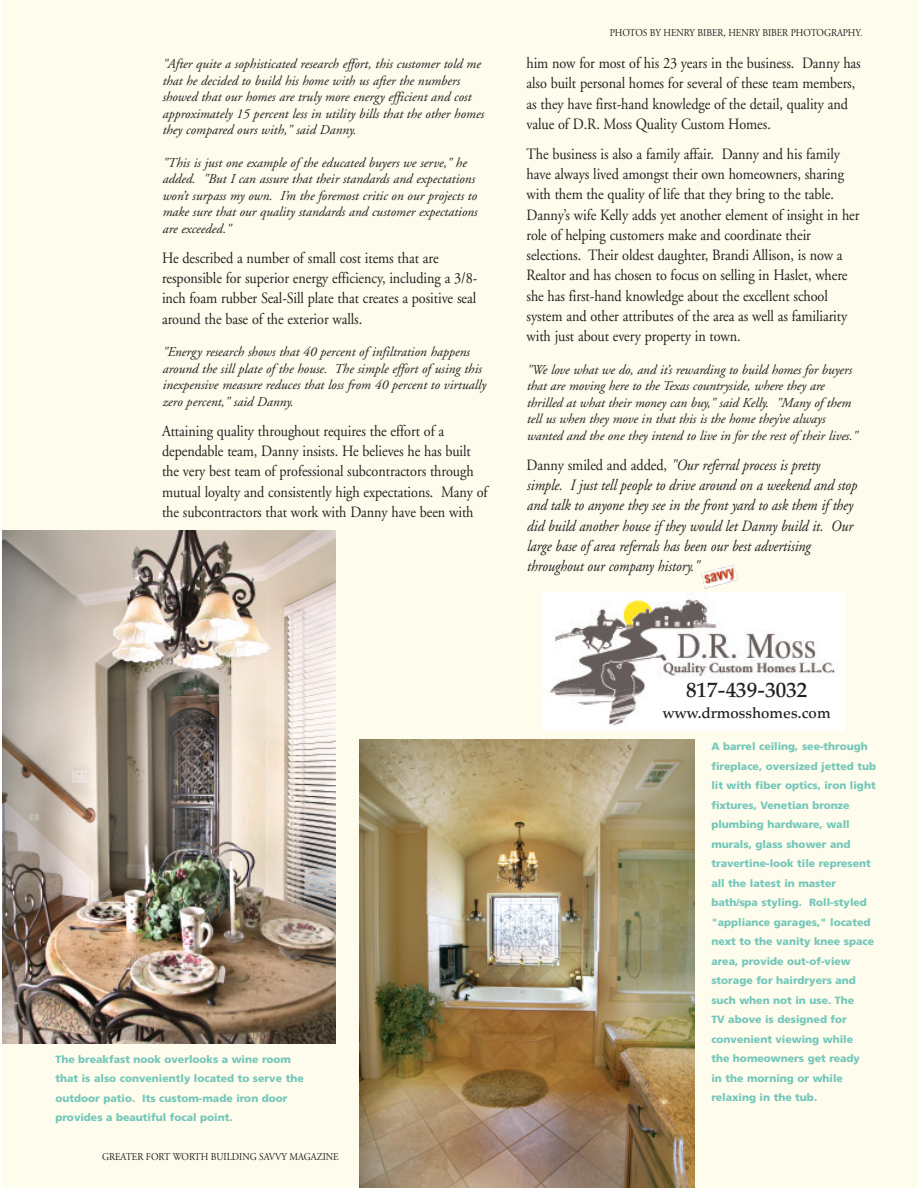
<style>
.page{position:relative;width:918px;height:1188px;background:#fff}
.page>*{position:absolute;margin:0;border:0;box-sizing:border-box;transform-origin:0 0}
.t1{font:500 21px "Palatino";color:#231f20}
.t2{font:15.75px/20.2px "Adobe Garamond";letter-spacing:-.005em;color:#231f20;scale:.9 1}
.t3{font:italic 15.75px/20.2px "Adobe Garamond";letter-spacing:-.005em;color:#231f20;scale:.9 1}
.t4{font:500 15px "Palatino";color:#231f20}
.t5{font:italic 13.5px/16.5px "Adobe Garamond";color:#231f20}
.t6{font:900 10.5px/19.5px "Frutiger";color:#73c7ba}
.t7{font:10.5px "Adobe Garamond";letter-spacing:-.005em;color:#231f20;scale:.9 1}
.s1{font-style:normal}
</style>
<div class="page">
<div style="left:2px;top:0;width:914px;height:1188px;background:#fefcec"></div>
<img style="left:701px;top:564px;width:37px;height:25px">
<img style="left:2px;top:530px;width:333px;height:514px">
<img style="left:359px;top:739px;width:336px;height:449px">
<img style="left:543px;top:592px;width:302px;height:139px">
<div style="left:650px;top:681px;width:194px;height:48px;background:#fff"></div>
<p class="t5" style="left:162px;top:57px;width:323px">"After quite a sophisticated research effort, this customer told me that he decided to build his home with us after the numbers showed that our homes are truly more energy efficient and cost approximately 15 percent less in utility bills that the other homes they compared ours with," said Danny.</p>
<p class="t5" style="left:162px;top:156px;width:317px">"This is just one example of the educated buyers we serve," he added. "But I can assure that their standards and expectations won’t surpass my own. I’m the foremost critic on our projects to make sure that our quality standards and customer expectations are exceeded."</p>
<p class="t2" style="left:162px;top:249px;width:352px">He described a number of small cost items that are responsible for superior energy efficiency, including a 3/8- inch foam rubber Seal-Sill plate that creates a positive seal around the base of the exterior walls.</p>
<p class="t5" style="left:162px;top:345px;width:325px">"Energy research shows that 40 percent of infiltration happens around the sill plate of the house. The simple effort of using this inexpensive measure reduces that loss from 40 percent to virtually zero percent," said Danny.</p>
<p class="t2" style="left:162px;top:422px;width:363px">Attaining quality throughout requires the effort of a dependable team, Danny insists. He believes he has built the very best team of professional subcontractors through mutual loyalty and consistently high expectations. Many of the subcontractors that work with Danny have been with</p>
<p class="t7" style="left:610px;top:29px;width:282px">PHOTOS BY HENRY BIBER, HENRY BIBER PHOTOGRAPHY.</p>
<p class="t2" style="left:527px;top:54px;width:373px">him now for most of his 23 years in the business. Danny has also built personal homes for several of these team members, as they have first-hand knowledge of the detail, quality and value of D.R. Moss Quality Custom Homes.</p>
<p class="t2" style="left:527px;top:145px;width:372px">The business is also a family affair. Danny and his family have always lived amongst their own homeowners, sharing with them the quality of life that they bring to the table.<br>Danny’s wife Kelly adds yet another element of insight in her role of helping customers make and coordinate their selections. Their oldest daughter, Brandi Allison, is now a Realtor and has chosen to focus on selling in Haslet, where she has first-hand knowledge about the excellent school system and other attributes of the area as well as familiarity with just about every property in town.</p>
<p class="t5" style="left:527px;top:363px;width:332px">"We love what we do, and it’s rewarding to build homes for buyers that are moving here to the Texas countryside, where they are thrilled at what their money can buy," said Kelly. "Many of them tell us when they move in that this is the home they’ve always wanted and the one they intend to live in for the rest of their lives."</p>
<p class="t3" style="left:527px;top:456px;width:368px"><span class="s1">Danny smiled and added,</span> "Our referral process is pretty simple. I just tell people to drive around on a weekend and stop and talk to anyone they see in the front yard to ask them if they did build another house if they would let Danny build it. Our large base of area referrals has been our best advertising throughout our company history."</p>
<p class="t6" style="left:56px;top:1050px;width:250px">The breakfast nook overlooks a wine room that is also conveniently located to serve the outdoor patio. Its custom-made iron door provides a beautiful focal point.</p>
<p class="t7" style="left:102px;top:1152px;width:265px">GREATER FORT WORTH BUILDING SAVVY MAGAZINE</p>
<h1 class="t1" style="left:686px;top:682px;width:123px">817-439-3032</h1>
<p class="t4" style="left:663px;top:708px;width:169px">www.drmosshomes.com</p>
<p class="t6" style="left:711px;top:737px;width:166px">A barrel ceiling, see-through fireplace, oversized jetted tub lit with fiber optics, iron light fixtures, Venetian bronze plumbing hardware, wall murals, glass shower and travertine-look tile represent all the latest in master bath/spa styling. Roll-styled "appliance garages," located next to the vanity knee space area, provide out-of-view storage for hairdryers and such when not in use. The<br>TV above is designed for convenient viewing while<br>the homeowners get ready<br>in the morning or while relaxing in the tub.</p>
</div>
